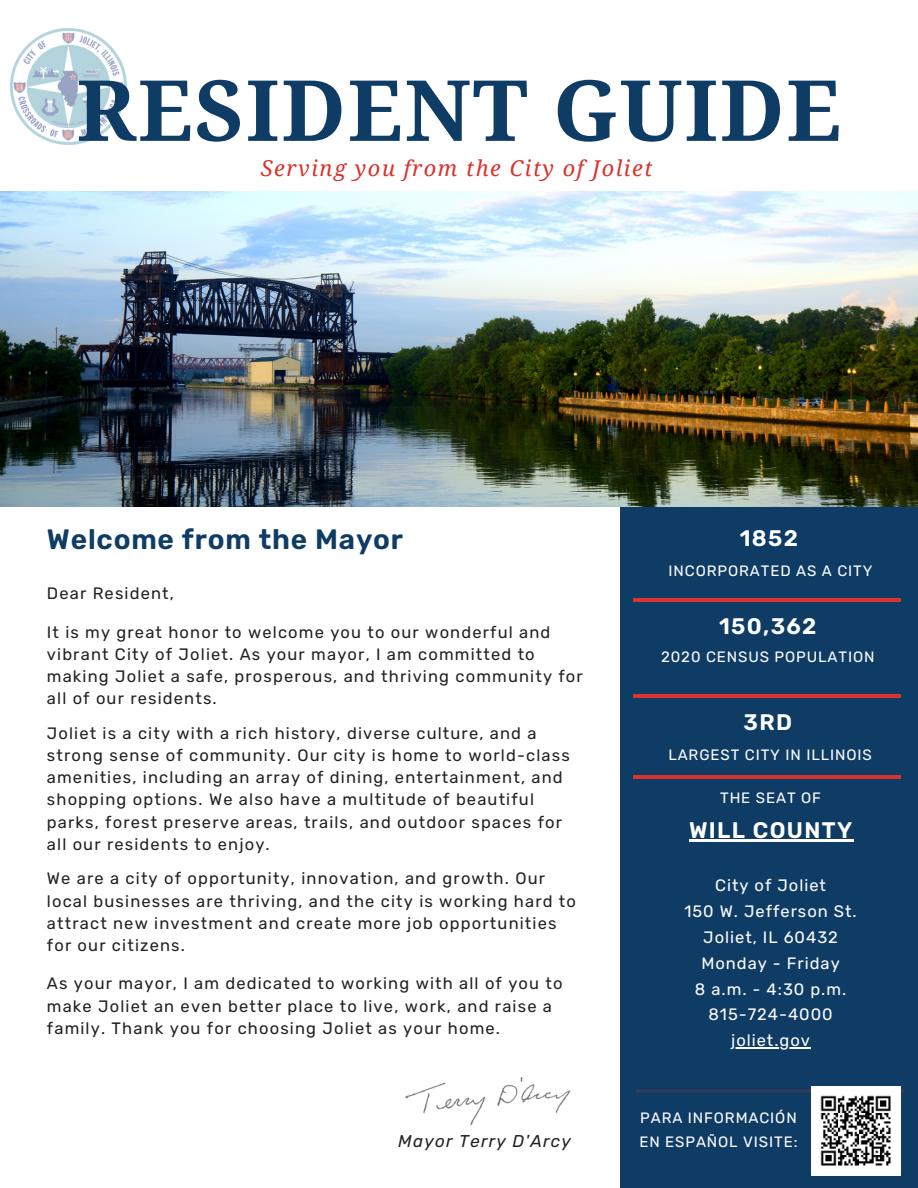
<style>
.page{position:relative;width:918px;height:1188px;background:#fff}
.page>*{position:absolute;margin:0;border:0;box-sizing:border-box;transform-origin:0 0}
.t1{font:700 84.45px "Noto Serif";letter-spacing:.02em;color:#0f3c65}
.t2{font:600 28.05px "Rubik";letter-spacing:.03em;color:#0f3c65}
.t3{font:600 22.5px "Rubik";letter-spacing:.06em;color:#fff}
.t4{font:italic 21.75px "Noto Serif";letter-spacing:.07em;color:#d8332c}
.t5{font:italic 17.1px "Rubik";letter-spacing:.07em;color:#222}
.t6{font:16.5px/22.2px "Rubik";letter-spacing:.07em;color:#222}
.t7{font:16.5px/25.8px "Rubik";letter-spacing:.06em;color:#fff;text-align:center}
.t8{font:15px/23.7px "Rubik";letter-spacing:.06em;color:#fff}
</style>
<div class="page">
<div style="left:621px;top:506px;width:297px;height:682px;background:#0f3c65"></div>
<hr style="left:633px;top:694px;width:268px;height:3px;background:#d8332c">
<hr style="left:633px;top:776px;width:268px;height:3px;background:#d8332c">
<hr style="left:636px;top:1089px;width:268px;height:4px;background:#2c3a5c">
<img style="left:0;top:191px;width:918px;height:315px">
<hr style="left:633px;top:599px;width:268px;height:3px;background:#d8332c">
<img style="left:10px;top:28px;width:116px;height:116px">
<img style="left:405px;top:1077px;width:166px;height:49px">
<img style="left:812px;top:1087px;width:89px;height:89px">
<hr style="left:689px;top:839px;width:164px;height:3px;background:#fff">
<hr style="left:731px;top:1047px;width:80px;height:2px;background:#fff">
<h4 class="t1" style="left:77px;top:51px;width:766px">RESIDENT GUIDE</h4>
<h2 class="t4" style="left:261px;top:153px;width:393px">Serving you from the City of Joliet</h2>
<h5 class="t2" style="left:47px;top:523px;width:358px">Welcome from the Mayor</h5>
<p class="t6" style="left:47px;top:583px;width:129px">Dear Resident,</p>
<h5 class="t6" style="left:47px;top:621px;width:537px">It is my great honor to welcome you to our wonderful and vibrant City of Joliet. As your mayor, I am committed to making Joliet a safe, prosperous, and thriving community for all of our residents.</h5>
<h5 class="t6" style="left:47px;top:722px;width:524px">Joliet is a city with a rich history, diverse culture, and a strong sense of community. Our city is home to world-class amenities, including an array of dining, entertainment, and shopping options. We also have a multitude of beautiful parks, forest preserve areas, trails, and outdoor spaces for all our residents to enjoy.</h5>
<h5 class="t6" style="left:47px;top:868px;width:531px">We are a city of opportunity, innovation, and growth. Our local businesses are thriving, and the city is working hard to attract new investment and create more job opportunities for our citizens.</h5>
<h5 class="t6" style="left:47px;top:973px;width:517px">As your mayor, I am dedicated to working with all of you to make Joliet an even better place to live, work, and raise a family. Thank you for choosing Joliet as your home.</h5>
<h5 class="t5" style="left:398px;top:1131px;width:174px">Mayor Terry D'Arcy</h5>
<h5 class="t3" style="left:740px;top:525px;width:60px">1852</h5>
<p class="t8" style="left:669px;top:559px;width:206px">INCORPORATED AS A CITY</p>
<h3 class="t3" style="left:719px;top:613px;width:99px">150,362</h3>
<p class="t8" style="left:661px;top:645px;width:215px">2020 CENSUS POPULATION</p>
<h3 class="t3" style="left:744px;top:709px;width:50px">3RD</h3>
<p class="t8" style="left:668px;top:743px;width:205px">LARGEST CITY IN ILLINOIS</p>
<p class="t8" style="left:720px;top:786px;width:102px">THE SEAT OF</p>
<h3 class="t3" style="left:689px;top:817px;width:165px">WILL COUNTY</h3>
<p class="t7" style="left:684px;top:873px;width:174px">City of Joliet<br>150 W. Jefferson St.<br>Joliet, IL 60432<br>Monday - Friday<br>8 a.m. - 4:30 p.m.<br>815-724-4000</p>
<h3 class="t7" style="left:731px;top:1028px;width:80px">joliet.gov</h3>
<p class="t8" style="left:639px;top:1106px;width:160px">PARA INFORMACIÓN<br>EN ESPAÑOL VISITE:</p>
</div>
